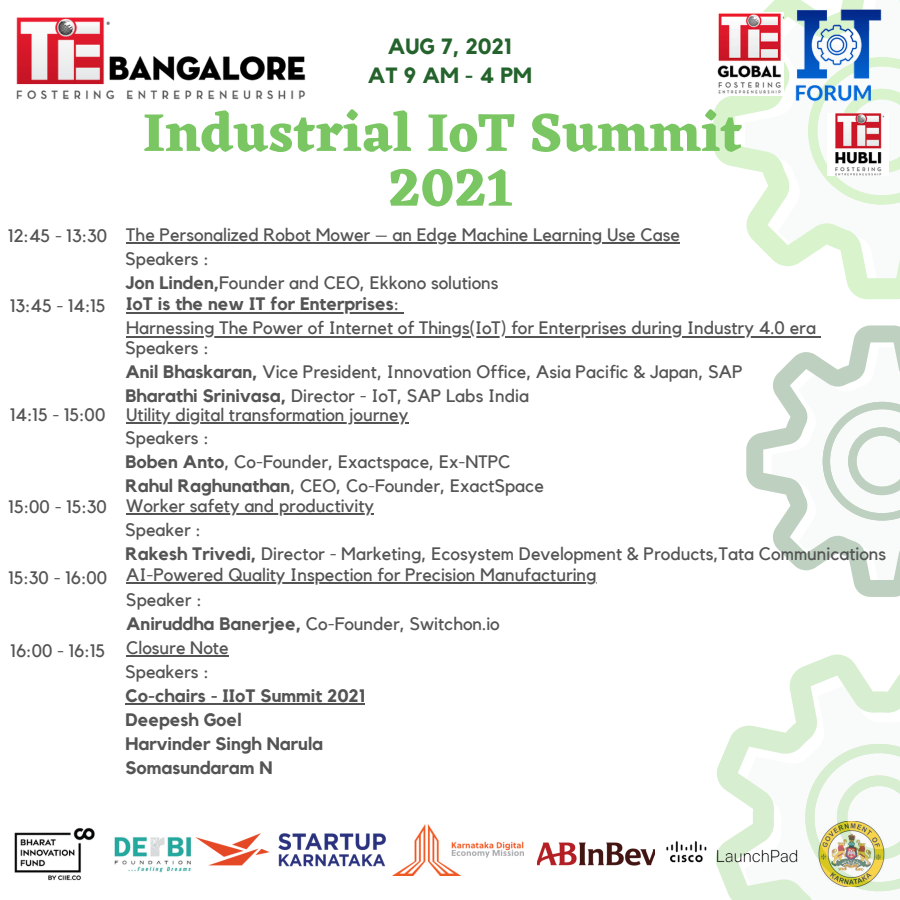
<style>
.page{position:relative;width:900px;height:900px;background:#fff}
.page>*{position:absolute;margin:0;border:0;box-sizing:border-box;transform-origin:0 0}
.t1{font:700 55px "Eczar";color:#79c662}
.t2{font:700 22px "Kollektif";color:#25632d}
.t3{font:700 22px "Kollektif";letter-spacing:.135em;color:#25632d}
.t4{font:18px "Kollektif";color:#545454}
.t5{font:700 18px "Kollektif";color:#545454}
.s1{font-weight:700}
.s2{font-weight:400}
</style>
<div class="page">
<svg style="left:717px;top:654px;width:183px;height:246px"></svg>
<svg style="left:782px;top:721px;width:118px;height:179px"></svg>
<svg style="left:713px;top:0;width:187px;height:299px"></svg>
<svg style="left:808px;top:114px;width:92px;height:91px"></svg>
<svg style="left:746px;top:325px;width:154px;height:272px"></svg>
<svg style="left:772px;top:347px;width:128px;height:238px"></svg>
<img style="left:16px;top:17px;width:290px;height:83px">
<img style="left:776px;top:0;width:124px;height:114px">
<hr style="left:126px;top:583px;width:471px;height:1px;background:#545454">
<hr style="left:126px;top:655px;width:103px;height:2px;background:#545454">
<hr style="left:125px;top:703px;width:240px;height:2px;background:#545454">
<hr style="left:126px;top:513px;width:248px;height:2px;background:#545454">
<hr style="left:126px;top:242px;width:554px;height:2px;background:#545454">
<hr style="left:126px;top:312px;width:268px;height:1px;background:#545454">
<hr style="left:126px;top:336px;width:690px;height:1px;background:#545454">
<img style="left:393px;top:824px;width:131px;height:51px">
<img style="left:195px;top:833px;width:191px;height:34px">
<img style="left:14px;top:827px;width:81px;height:54px">
<img style="left:114px;top:837px;width:77px;height:35px">
<img style="left:538px;top:842px;width:117px;height:24px">
<img style="left:666px;top:835px;width:132px;height:36px">
<img style="left:713px;top:12px;width:71px;height:83px">
<img style="left:827px;top:114px;width:62px;height:61px">
<hr style="left:126px;top:422px;width:282px;height:2px;background:#545454">
<p class="t2" style="left:388px;top:36px;width:126px">AUG 7, 2021</p>
<p class="t3" style="left:368px;top:65px;width:166px">AT9AM-4PM</p>
<p class="t1" style="left:143px;top:100px;width:601px">Industrial IoT Summit</p>
<p class="t1" style="left:388px;top:155px;width:125px">2021</p>
<p class="t4" style="left:8px;top:228px;width:101px">12:45 - 13:30</p>
<p class="t4" style="left:126px;top:226px;width:555px">The Personalized Robot Mower – an Edge Machine Learning Use Case</p>
<p class="t4" style="left:125px;top:251px;width:85px">Speakers :</p>
<p class="t4" style="left:125px;top:275px;width:375px"><span class="s1">Jon Linden,</span>Founder and CEO, Ekkono solutions</p>
<p class="t4" style="left:10px;top:297px;width:97px">13:45 - 14:15</p>
<p class="t5" style="left:126px;top:296px;width:275px">IoT is the new IT for Enterprises<span class="s2">:</span></p>
<p class="t4" style="left:126px;top:320px;width:691px">Harnessing The Power of Internet of Things(IoT) for Enterprises during Industry 4.0 era</p>
<p class="t4" style="left:125px;top:339px;width:85px">Speakers :</p>
<p class="t4" style="left:125px;top:363px;width:619px"><span class="s1">Anil Bhaskaran,</span> Vice President, Innovation Office, Asia Pacific &amp; Japan, SAP</p>
<p class="t4" style="left:125px;top:387px;width:405px"><span class="s1">Bharathi Srinivasa,</span> Director - IoT, SAP Labs India</p>
<p class="t4" style="left:10px;top:406px;width:97px">14:15 - 15:00</p>
<p class="t4" style="left:126px;top:406px;width:284px">Utility digital transformation journey</p>
<p class="t4" style="left:125px;top:429px;width:85px">Speakers :</p>
<p class="t4" style="left:125px;top:453px;width:387px"><span class="s1">Boben Anto</span>, Co-Founder, Exactspace, Ex-NTPC</p>
<p class="t4" style="left:125px;top:477px;width:420px"><span class="s1">Rahul Raghunathan</span>, CEO, Co-Founder, ExactSpace</p>
<p class="t4" style="left:9px;top:498px;width:100px">15:00 - 15:30</p>
<p class="t4" style="left:126px;top:497px;width:249px">Worker safety and productivity</p>
<p class="t4" style="left:125px;top:521px;width:77px">Speaker :</p>
<p class="t4" style="left:125px;top:545px;width:762px"><span class="s1">Rakesh Trivedi,</span> Director - Marketing, Ecosystem Development &amp; Products,Tata Communications</p>
<p class="t4" style="left:8px;top:569px;width:100px">15:30 - 16:00</p>
<p class="t4" style="left:126px;top:566px;width:472px">AI-Powered Quality Inspection for Precision Manufacturing</p>
<p class="t4" style="left:126px;top:591px;width:77px">Speaker :</p>
<p class="t4" style="left:126px;top:615px;width:375px"><span class="s1">Aniruddha Banerjee,</span> Co-Founder, Switchon.io</p>
<p class="t4" style="left:11px;top:642px;width:96px">16:00 - 16:15</p>
<p class="t4" style="left:126px;top:639px;width:104px">Closure Note</p>
<p class="t4" style="left:125px;top:663px;width:85px">Speakers :</p>
<p class="t5" style="left:125px;top:687px;width:241px">Co-chairs - IIoT Summit 2021</p>
<p class="t5" style="left:125px;top:711px;width:117px">Deepesh Goel</p>
<p class="t5" style="left:125px;top:735px;width:199px">Harvinder Singh Narula</p>
<p class="t5" style="left:125px;top:759px;width:149px">Somasundaram N</p>
</div>
